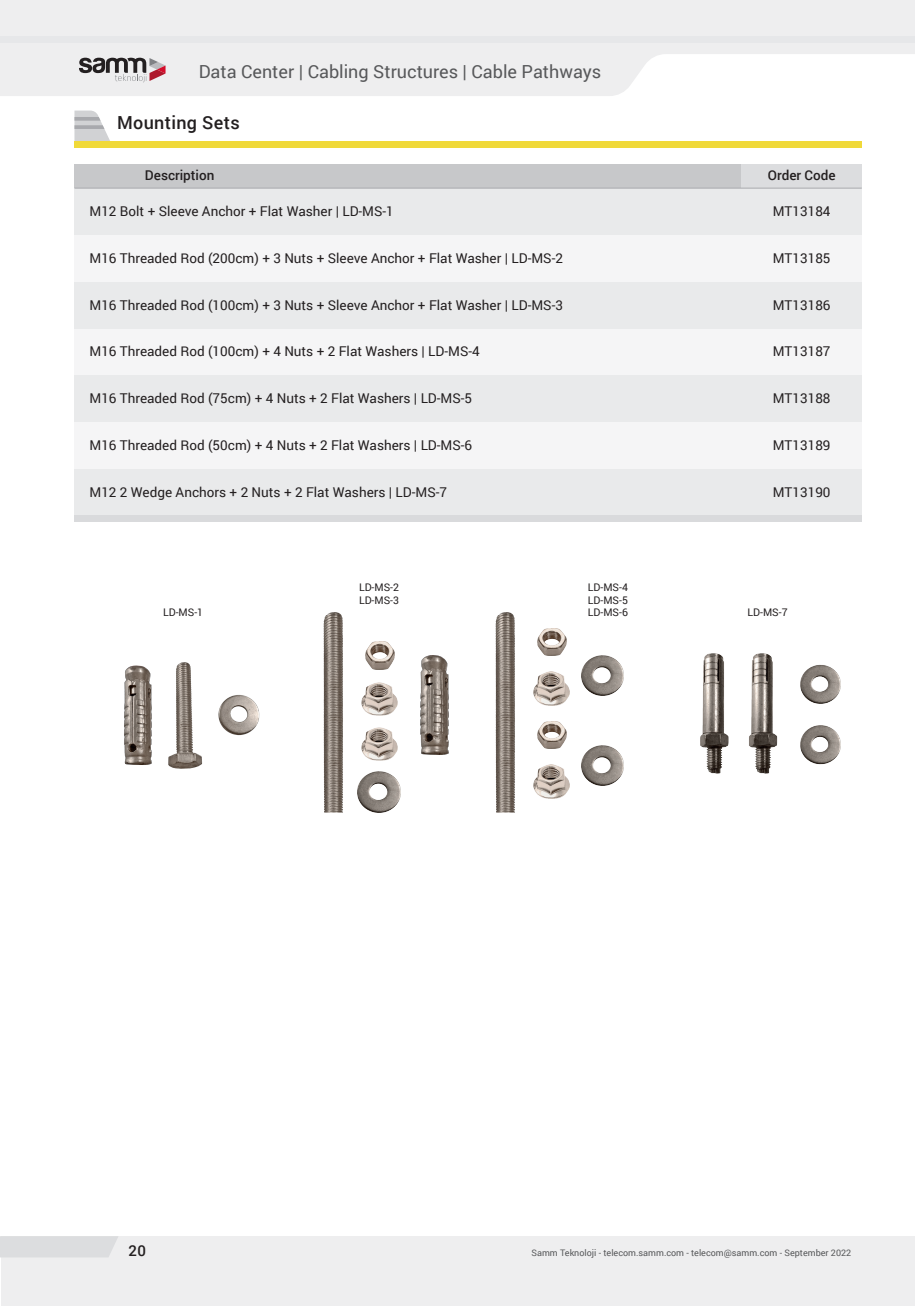
<style>
.page{position:relative;width:915px;height:1306px;background:#fff}
.page>*{position:absolute;margin:0;border:0;box-sizing:border-box;transform-origin:0 0}
.t1{font:18px "Roboto";color:#57585a}
.t2{font:500 18px "Roboto";letter-spacing:.02em;color:#231f20}
.t3{font:500 15px "Roboto";color:#231f20}
.t4{font:13.5px "Roboto";color:#231f20}
.t5{font:500 13.5px "Roboto";color:#231f20}
.t6{font:10.5px/12.6px "Roboto";color:#231f20}
.t7{font:9px "Roboto";color:#57585a}
</style>
<div class="page">
<div style="left:1px;top:1236px;width:913px;height:69px;background:#eeeeef"></div>
<div style="left:0;top:1236px;width:118px;height:21px;background:#dcdddf"></div>
<svg style="left:0;top:0;width:914px;height:96px;fill:#eeeeef"></svg>
<div style="left:0;top:36px;width:914px;height:7px;background:#e6e7e9"></div>
<svg style="left:79px;top:58px;width:86px;height:24px"></svg>
<div style="left:74px;top:188px;width:787px;height:327px;background:#f5f5f6"></div>
<div style="left:74px;top:282px;width:787px;height:46px;background:#e9eaeb"></div>
<div style="left:74px;top:375px;width:787px;height:47px;background:#e9eaeb"></div>
<div style="left:74px;top:469px;width:787px;height:46px;background:#e9eaeb"></div>
<div style="left:74px;top:188px;width:787px;height:47px;background:#e9eaeb"></div>
<div style="left:74px;top:515px;width:787px;height:7px;background:#d9dadc"></div>
<div style="left:74px;top:165px;width:667px;height:23px;background:#c7c8ca"></div>
<div style="left:741px;top:165px;width:120px;height:23px;background:#dcdddf"></div>
<svg style="left:74px;top:111px;width:38px;height:31px"></svg>
<div style="left:74px;top:142px;width:787px;height:6px;background:#f0d939"></div>
<img style="left:124px;top:662px;width:136px;height:107px">
<img style="left:386px;top:642px;width:8px;height:27px">
<img style="left:323px;top:612px;width:63px;height:200px">
<img style="left:361px;top:682px;width:36px;height:33px">
<img style="left:361px;top:727px;width:36px;height:33px">
<img style="left:420px;top:655px;width:28px;height:99px">
<img style="left:358px;top:771px;width:42px;height:41px">
<img style="left:495px;top:612px;width:63px;height:200px">
<img style="left:533px;top:672px;width:36px;height:33px">
<img style="left:537px;top:628px;width:29px;height:28px">
<img style="left:537px;top:721px;width:29px;height:28px">
<img style="left:533px;top:765px;width:36px;height:33px">
<img style="left:581px;top:655px;width:42px;height:40px">
<img style="left:581px;top:745px;width:42px;height:40px">
<img style="left:700px;top:653px;width:141px;height:121px">
<hr style="left:74px;top:188px;width:787px;height:1px;background:#a8a9ad">
<h1 class="t1" style="left:199px;top:59px;width:404px">Data Center | Cabling Structures | Cable Pathways</h1>
<h1 class="t2" style="left:117px;top:110px;width:124px">Mounting Sets</h1>
<p class="t5" style="left:145px;top:166px;width:71px">Description</p>
<p class="t5" style="left:767px;top:166px;width:69px">Order Code</p>
<p class="t4" style="left:772px;top:202px;width:59px">MT13184</p>
<p class="t4" style="left:772px;top:248px;width:59px">MT13185</p>
<p class="t4" style="left:772px;top:295px;width:59px">MT13186</p>
<p class="t4" style="left:772px;top:342px;width:59px">MT13187</p>
<p class="t4" style="left:772px;top:389px;width:59px">MT13188</p>
<p class="t4" style="left:772px;top:436px;width:59px">MT13189</p>
<p class="t4" style="left:772px;top:482px;width:59px">MT13190</p>
<p class="t4" style="left:89px;top:202px;width:306px">M12 Bolt + Sleeve Anchor + Flat Washer | LD-MS-1</p>
<p class="t4" style="left:89px;top:248px;width:475px">M16 Threaded Rod (200cm) + 3 Nuts + Sleeve Anchor + Flat Washer | LD-MS-2</p>
<p class="t4" style="left:89px;top:295px;width:475px">M16 Threaded Rod (100cm) + 3 Nuts + Sleeve Anchor + Flat Washer | LD-MS-3</p>
<p class="t4" style="left:89px;top:342px;width:391px">M16 Threaded Rod (100cm) + 4 Nuts + 2 Flat Washers | LD-MS-4</p>
<p class="t4" style="left:89px;top:389px;width:384px">M16 Threaded Rod (75cm) + 4 Nuts + 2 Flat Washers | LD-MS-5</p>
<p class="t4" style="left:89px;top:436px;width:384px">M16 Threaded Rod (50cm) + 4 Nuts + 2 Flat Washers | LD-MS-6</p>
<p class="t4" style="left:89px;top:482px;width:359px">M12 2 Wedge Anchors + 2 Nuts + 2 Flat Washers | LD-MS-7</p>
<p class="t6" style="left:163px;top:606px;width:42px">LD-MS-1</p>
<p class="t6" style="left:359px;top:581px;width:42px">LD-MS-2<br>LD-MS-3</p>
<p class="t6" style="left:587px;top:581px;width:42px;text-align:justify">LD-MS-4<br>LD-MS-5<br>LD-MS-6</p>
<p class="t6" style="left:747px;top:606px;width:42px">LD-MS-7</p>
<p class="t3" style="left:128px;top:1240px;width:19px">20</p>
<p class="t7" style="left:531px;top:1246px;width:321px">Samm Teknoloji - telecom.samm.com - telecom@samm.com - September 2022</p>
</div>
